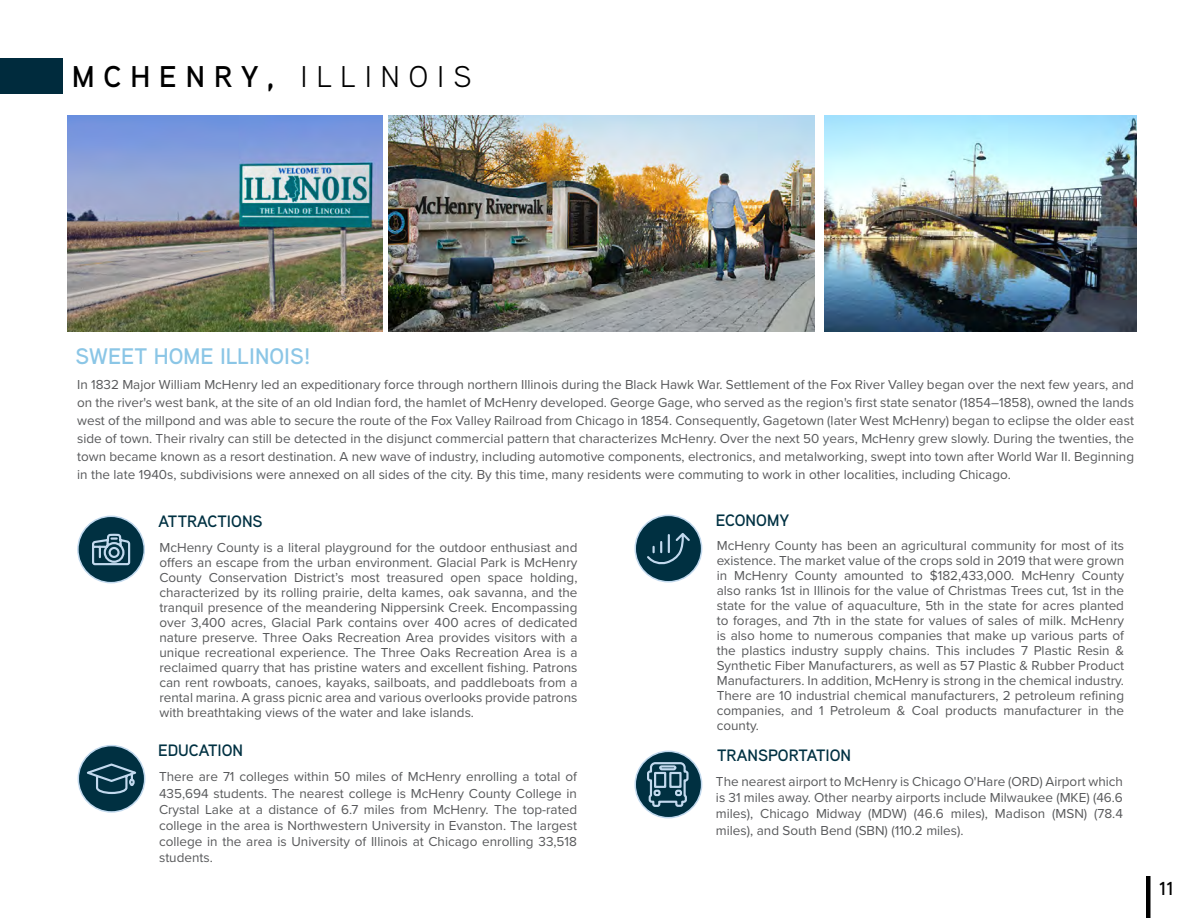
<style>
.page{position:relative;width:1188px;height:918px;background:#fff}
.page>*{position:absolute;margin:0;border:0;box-sizing:border-box;transform-origin:0 0}
.t1{font:600 30px "Aaux Next";letter-spacing:.3em;color:#000}
.t2{font:600 22.5px "Aaux Next";color:#8bc6e6}
.t3{font:600 18.75px "Aaux Next";color:#000}
.t4{font:600 16.5px "Aaux Next";color:#003142}
.t5{font:13.5px/15px "Proxima Nova";color:#58595b;text-align:justify}
.s1{font-weight:400}
</style>
<div class="page">
<hr style="left:1146px;top:876px;width:4px;height:42px;background:#000">
<div style="left:78px;top:746px;width:67px;height:66px;background:#003041;border-radius:50%"></div>
<div style="left:78px;top:745px;width:67px;height:68px;border:2px solid #c2d9ee;border-radius:50%"></div>
<svg style="left:81px;top:762px;width:61px;height:33px"></svg>
<div style="left:635px;top:751px;width:67px;height:67px;background:#003041;border-radius:50%"></div>
<div style="left:634px;top:751px;width:68px;height:67px;border:2px solid #c2d9ee;border-radius:50%"></div>
<svg style="left:646px;top:761px;width:44px;height:47px"></svg>
<div style="left:78px;top:516px;width:66px;height:67px;background:#003041;border-radius:50%"></div>
<div style="left:77px;top:516px;width:68px;height:67px;border:2px solid #c2d9ee;border-radius:50%"></div>
<svg style="left:92px;top:533px;width:39px;height:33px"></svg>
<div style="left:635px;top:515px;width:67px;height:67px;background:#003041;border-radius:50%"></div>
<div style="left:634px;top:515px;width:68px;height:68px;border:2px solid #c2d9ee;border-radius:50%"></div>
<svg style="left:647px;top:533px;width:43px;height:31px"></svg>
<div style="left:0;top:58px;width:62px;height:36px;background:#002b3d"></div>
<img style="left:389px;top:115px;width:426px;height:217px">
<img style="left:68px;top:115px;width:314px;height:217px">
<img style="left:824px;top:115px;width:312px;height:217px">
<h1 class="t1" style="left:72px;top:56px;width:401px">MCHENRY, <span class="s1">ILLINOIS</span></h1>
<h2 class="t2" style="left:76px;top:341px;width:237px">SWEET HOME ILLINOIS!</h2>
<p class="t5" style="left:77px;top:375px;width:1058px;line-height:18px">In 1832 Major William McHenry led an expeditionary force through northern Illinois during the Black Hawk War. Settlement of the Fox River Valley began over the next few years, and on the river's west bank, at the site of an old Indian ford, the hamlet of McHenry developed. George Gage, who served as the region's first state senator (1854–1858), owned the lands west of the millpond and was able to secure the route of the Fox Valley Railroad from Chicago in 1854. Consequently, Gagetown (later West McHenry) began to eclipse the older east side of town. Their rivalry can still be detected in the disjunct commercial pattern that characterizes McHenry. Over the next 50 years, McHenry grew slowly. During the twenties, the town became known as a resort destination. A new wave of industry, including automotive components, electronics, and metalworking, swept into town after World War II. Beginning in the late 1940s, subdivisions were annexed on all sides of the city. By this time, many residents were commuting to work in other localities, including Chicago.</p>
<p class="t4" style="left:158px;top:510px;width:106px">ATTRACTIONS</p>
<p class="t5" style="left:159px;top:539px;width:420px">McHenry County is a literal playground for the outdoor enthusiast and offers an escape from the urban environment. Glacial Park is McHenry County Conservation District’s most treasured open space holding, characterized by its rolling prairie, delta kames, oak savanna, and the tranquil presence of the meandering Nippersink Creek. Encompassing over 3,400 acres, Glacial Park contains over 400 acres of dedicated nature preserve. Three Oaks Recreation Area provides visitors with a unique recreational experience. The Three Oaks Recreation Area is a reclaimed quarry that has pristine waters and excellent fishing. Patrons can rent rowboats, canoes, kayaks, sailboats, and paddleboats from a rental marina. A grass picnic area and various overlooks provide patrons with breathtaking views of the water and lake islands.</p>
<p class="t4" style="left:158px;top:739px;width:87px">EDUCATION</p>
<p class="t5" style="left:159px;top:768px;width:420px;line-height:16.2px">There are 71 colleges within 50 miles of McHenry enrolling a total of 435,694 students. The nearest college is McHenry County College in Crystal Lake at a distance of 6.7 miles from McHenry. The top-rated college in the area is Northwestern University in Evanston. The largest college in the area is University of Illinois at Chicago enrolling 33,518 students.</p>
<p class="t4" style="left:716px;top:509px;width:75px">ECONOMY</p>
<p class="t5" style="left:717px;top:537px;width:409px">McHenry County has been an agricultural community for most of its existence. The market value of the crops sold in 2019 that were grown in McHenry County amounted to $182,433,000. McHenry County also ranks 1st in Illinois for the value of Christmas Trees cut, 1st in the state for the value of aquaculture, 5th in the state for acres planted to forages, and 7th in the state for values of sales of milk. McHenry is also home to numerous companies that make up various parts of the plastics industry supply chains. This includes 7 Plastic Resin &amp; Synthetic Fiber Manufacturers, as well as 57 Plastic &amp; Rubber Product Manufacturers. In addition, McHenry is strong in the chemical industry.<br>There are 10 industrial chemical manufacturers, 2 petroleum refining companies, and 1 Petroleum &amp; Coal products manufacturer in the county.</p>
<p class="t4" style="left:717px;top:744px;width:135px">TRANSPORTATION</p>
<p class="t5" style="left:716px;top:773px;width:409px;line-height:16.2px">The nearest airport to McHenry is Chicago O'Hare (ORD) Airport which is 31 miles away. Other nearby airports include Milwaukee (MKE) (46.6 miles), Chicago Midway (MDW) (46.6 miles), Madison (MSN) (78.4 miles), and South Bend (SBN) (110.2 miles).</p>
<h3 class="t3" style="left:1159px;top:876px;width:16px">11</h3>
</div>
